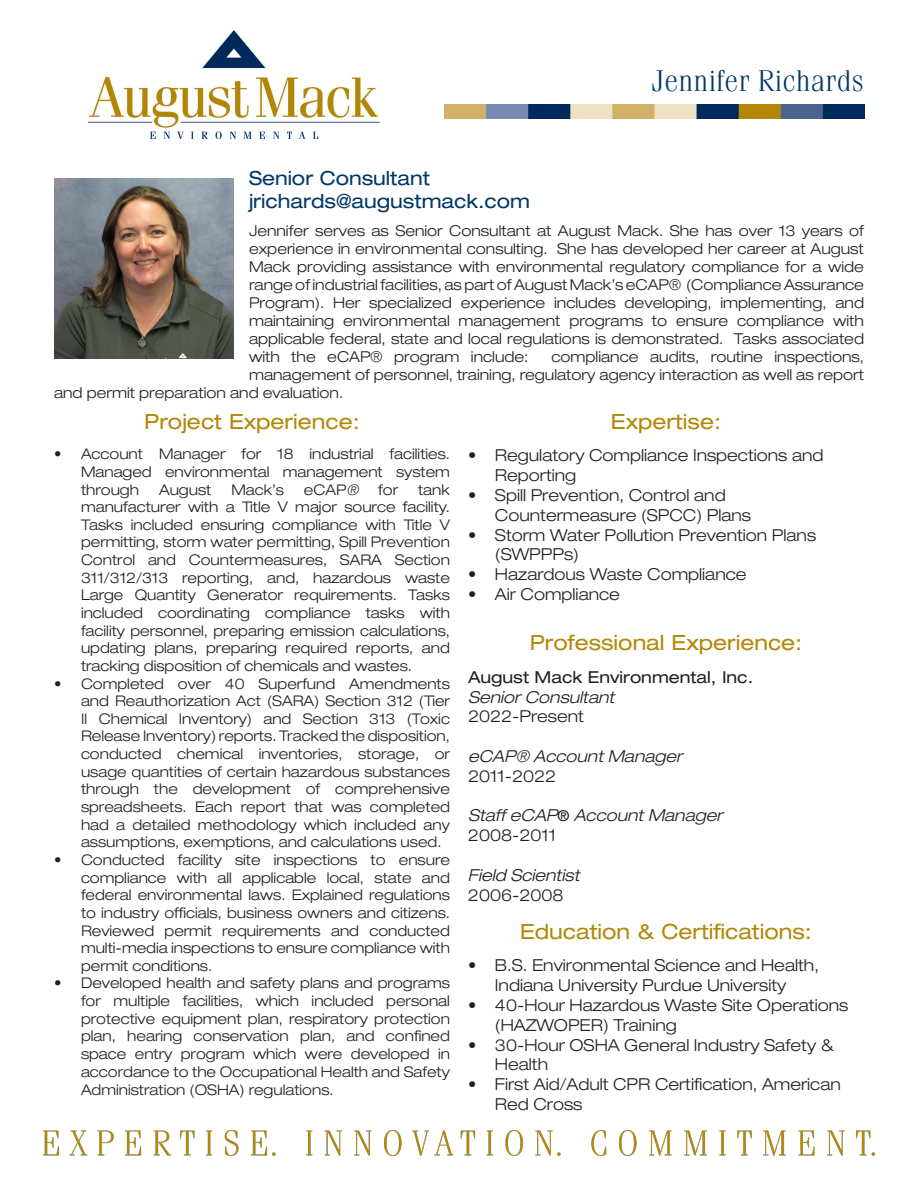
<style>
.page{position:relative;width:918px;height:1188px;background:#fff}
.page>*{position:absolute;margin:0;border:0;box-sizing:border-box;transform-origin:0 0}
.t1{font:300 30px "Fenice Std";color:#003767}
.t2{font:expanded 21px "Helvetica Neue LT Std";color:#b38808}
.t3{font:expanded 19.5px/23.4px "Helvetica Neue LT Std";color:#003768}
.t4{font:300 expanded 16.5px/19.8px "Helvetica Neue LT Std";color:#231f20}
.t5{font:italic 300 expanded 16.5px/19.8px "Helvetica Neue LT Std";color:#231f20}
.t6{font:expanded 16.5px "Helvetica Neue LT Std";color:#231f20}
.t7{font:300 expanded 15px/18px "Helvetica Neue LT Std";color:#231f20;text-align:justify}
.t8{font:300 expanded 14.7px/17.7px "Helvetica Neue LT Std";color:#231f20;text-align:justify}
.s1{font-weight:400;font-style:normal;font-size:15px}
.s2{font-style:normal}
.s3{font-style:italic}
</style>
<div class="page">
<img style="left:88px;top:30px;width:292px;height:108px">
<img style="left:444px;top:104px;width:420px;height:15px">
<img style="left:44px;top:1131px;width:831px;height:24px">
<img style="left:54px;top:178px;width:180px;height:180px">
<h1 class="t1" style="left:651px;top:63px;width:215px">Jennifer Richards</h1>
<h3 class="t3" style="left:249px;top:166px;width:283px">Senior Consultant jrichards@augustmack.com</h3>
<p class="t7" style="left:249px;top:221px;width:617px">Jennifer serves as Senior Consultant at August Mack. She has over 13 years of experience in environmental consulting. She has developed her career at August Mack providing assistance with environmental regulatory compliance for a wide range of industrial facilities, as part of August Mack’s eCAP® (Compliance Assurance Program). Her specialized experience includes developing, implementing, and maintaining environmental management programs to ensure compliance with applicable federal, state and local regulations is demonstrated. Tasks associated with the eCAP® program include:</p>
<p class="t7" style="left:551px;top:347px;width:314px">compliance audits, routine inspections,</p>
<p class="t7" style="left:249px;top:365px;width:616px">management of personnel, training, regulatory agency interaction as well as report</p>
<p class="t7" style="left:54px;top:383px;width:291px">and permit preparation and evaluation.</p>
<h2 class="t2" style="left:144px;top:409px;width:217px">Project Experience:</h2>
<p class="t8" style="left:81px;top:445px;width:371px;text-indent:-27px">• Account Manager for 18 industrial facilities.<br>Managed environmental management system through</p>
<h2 class="t2" style="left:611px;top:409px;width:112px">Expertise:</h2>
<p class="t4" style="left:495px;top:445px;width:330px;text-indent:-27px">• Regulatory Compliance Inspections and<br>Reporting</p>
<p class="t4" style="left:495px;top:485px;width:258px;text-indent:-27px">• Spill Prevention, Control and<br>Countermeasure (SPCC) Plans</p>
<p class="t4" style="left:495px;top:525px;width:323px;text-indent:-27px">• Storm Water Pollution Prevention Plans (SWPPPs)</p>
<p class="t4" style="left:468px;top:564px;width:280px">• Hazardous Waste Compliance</p>
<p class="t4" style="left:468px;top:584px;width:153px">• Air Compliance</p>
<h2 class="t2" style="left:530px;top:630px;width:274px">Professional Experience:</h2>
<p class="t6" style="left:468px;top:667px;width:287px">August Mack Environmental, Inc.</p>
<p class="t5" style="left:468px;top:687px;width:148px">Senior Consultant</p>
<p class="t4" style="left:468px;top:706px;width:117px">2022-Present</p>
<p class="t5" style="left:468px;top:747px;width:216px">eCAP® Account Manager</p>
<p class="t4" style="left:468px;top:766px;width:90px">2011-2022</p>
<p class="t5" style="left:468px;top:806px;width:256px">Staff eCAP<span class="s1">®</span> Account Manager<br><span class="s2">2008-2011</span></p>
<p class="t5" style="left:468px;top:865px;width:113px">Field Scientist</p>
<p class="t4" style="left:468px;top:885px;width:97px">2006-2008</p>
<h2 class="t2" style="left:520px;top:919px;width:293px">Education &amp; Certifications:</h2>
<p class="t4" style="left:468px;top:955px;width:352px;text-align:center">• B.S. Environmental Science and Health,<br>Indiana University Purdue University</p>
<p class="t4" style="left:495px;top:995px;width:355px;text-indent:-27px">• 40-Hour Hazardous Waste Site Operations (HAZWOPER) Training</p>
<p class="t4" style="left:495px;top:1035px;width:340px;text-indent:-27px">• 30-Hour OSHA General Industry Safety &amp;<br>Health</p>
<p class="t4" style="left:495px;top:1074px;width:347px;text-indent:-27px">• First Aid/Adult CPR Certification, American<br>Red Cross</p>
<p class="t8" style="left:159px;top:480px;width:54px">August</p>
<p class="t8" style="left:231px;top:480px;width:54px">Mack’s</p>
<p class="t8" style="left:304px;top:480px;width:56px">eCAP<span class="s3">®</span></p>
<p class="t8" style="left:378px;top:480px;width:21px">for</p>
<p class="t8" style="left:81px;top:480px;width:371px;text-indent:337px">tank manufacturer with a Title V major source facility.<br>Tasks included ensuring compliance with Title V permitting, storm water permitting, Spill Prevention Control and Countermeasures, SARA Section 311/312/313 reporting, and, hazardous waste Large Quantity Generator requirements. Tasks included coordinating compliance tasks with facility personnel, preparing emission calculations, updating plans, preparing required reports, and tracking disposition of chemicals and wastes.</p>
<p class="t8" style="left:81px;top:674px;width:371px;text-indent:-27px">• Completed over 40 Superfund Amendments and Reauthorization Act (SARA) Section 312 (Tier II Chemical Inventory) and Section 313 (Toxic Release Inventory) reports. Tracked the disposition, conducted chemical inventories, storage, or usage quantities of certain hazardous substances through the development of comprehensive spreadsheets. Each report that was completed had a detailed methodology which included any assumptions, exemptions, and calculations used.</p>
<p class="t8" style="left:81px;top:851px;width:371px;text-indent:-27px">• Conducted facility site inspections to ensure compliance with all applicable local, state and federal environmental laws. Explained regulations to industry officials, business owners and citizens.<br>Reviewed permit requirements and conducted multi-media inspections to ensure compliance with permit conditions.</p>
<p class="t8" style="left:81px;top:974px;width:371px;text-indent:-27px">• Developed health and safety plans and programs for multiple facilities, which included personal protective equipment plan, respiratory protection plan, hearing conservation plan, and confined space entry program which were developed in accordance to the Occupational Health and Safety Administration (OSHA) regulations.</p>
</div>
